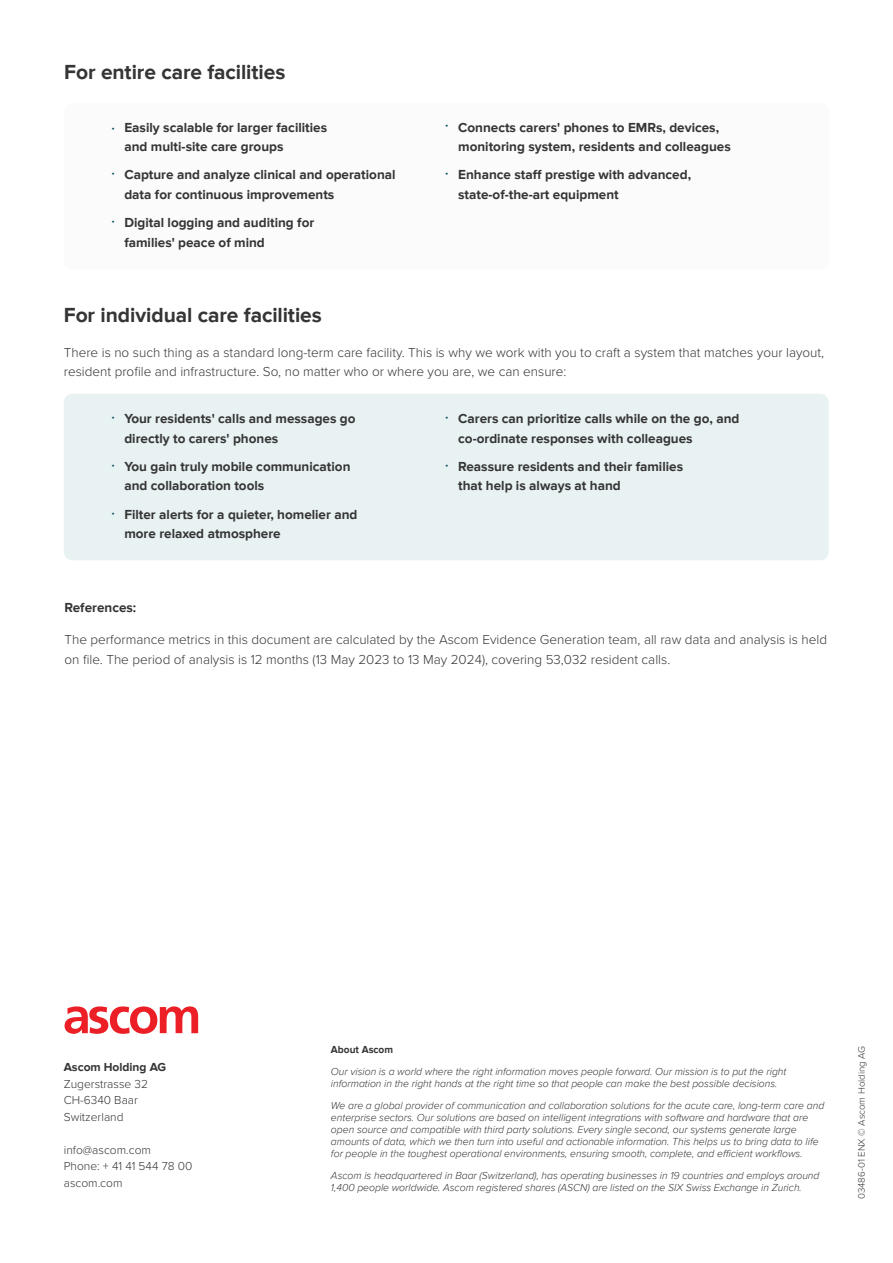
<style>
.page{position:relative;width:893px;height:1263px;background:#fff}
.page>*{position:absolute;margin:0;border:0;box-sizing:border-box;transform-origin:0 0}
.Subheading_3_Super_gray_14_15{font:700 21px "Proxima Nova";letter-spacing:-.005em;color:#363536}
.Subheading_2_Super_gray_9_13{font:700 13.5px/19.5px "Proxima Nova";color:#363536}
.Body_copy_Super_gray_9_13{font:300 13.5px/19.5px "Proxima Nova";color:#363536}
.Legal_sender_Super_gray_8_11{font:300 12px "Proxima Nova";color:#363536}
.Legal_sender_Super_gray_8_11-2{font:700 12px "Proxima Nova";color:#363536}
.Boilerplate_Body_copy_Super_gray_7_8{font:italic 300 10.5px/12px "Proxima Nova";color:#363536}
.Boilerplate_Body_copy_Super_gray_7_8-2{font:700 10.5px "Proxima Nova";color:#363536}
.Material_number_Super_gray_6_5_8{font:300 9.75px "Proxima Nova";color:#363536}
.Preamble_L1{font:300 9.6px "Proxima Nova";color:#064f58}
</style>
<div class="page">
<svg style="left:65px;top:1006px;width:133px;height:28px"></svg>
<div style="left:64px;top:394px;width:765px;height:166px;background:#e8f2f2;border-radius:9px"></div>
<div style="left:64px;top:103px;width:765px;height:167px;background:#fbfbfb;border-radius:9px"></div>
<p class="Subheading_3_Super_gray_14_15" style="left:64px;top:60px;width:223px">For entire care facilities</p>
<p class="Preamble_L1" style="left:111px;top:120px;width:5px">•</p>
<p class="Subheading_2_Super_gray_9_13" style="left:124px;top:118px;width:204px">Easily scalable for larger facilities and multi-site care groups</p>
<p class="Preamble_L1" style="left:111px;top:166px;width:5px">•</p>
<p class="Subheading_2_Super_gray_9_13" style="left:124px;top:165px;width:273px">Capture and analyze clinical and operational data for continuous improvements</p>
<p class="Preamble_L1" style="left:111px;top:214px;width:5px">•</p>
<p class="Subheading_2_Super_gray_9_13" style="left:124px;top:213px;width:191px">Digital logging and auditing for families' peace of mind</p>
<p class="Preamble_L1" style="left:445px;top:118px;width:5px">•</p>
<p class="Preamble_L1" style="left:445px;top:166px;width:5px">•</p>
<p class="Subheading_2_Super_gray_9_13" style="left:458px;top:118px;width:274px">Connects carers' phones to EMRs, devices, monitoring system, residents and colleagues</p>
<p class="Subheading_2_Super_gray_9_13" style="left:458px;top:165px;width:234px">Enhance staff prestige with advanced,</p>
<p class="Subheading_2_Super_gray_9_13" style="left:458px;top:185px;width:162px">state-of-the-art equipment</p>
<p class="Subheading_3_Super_gray_14_15" style="left:64px;top:303px;width:260px">For individual care facilities</p>
<p class="Body_copy_Super_gray_9_13" style="left:64px;top:342px;width:762px">There is no such thing as a standard long-term care facility. This is why we work with you to craft a system that matches your layout, resident profile and infrastructure. So, no matter who or where you are, we can ensure:</p>
<p class="Subheading_2_Super_gray_9_13" style="left:124px;top:409px;width:233px">Your residents' calls and messages go directly to carers' phones</p>
<p class="Subheading_2_Super_gray_9_13" style="left:124px;top:457px;width:228px">You gain truly mobile communication and collaboration tools</p>
<p class="Subheading_2_Super_gray_9_13" style="left:458px;top:457px;width:226px">Reassure residents and their families that help is always at hand</p>
<p class="Subheading_2_Super_gray_9_13" style="left:124px;top:505px;width:235px">Filter alerts for a quieter, homelier and more relaxed atmosphere</p>
<p class="Subheading_2_Super_gray_9_13" style="left:458px;top:409px;width:283px">Carers can prioritize calls while on the go, and co-ordinate responses with colleagues</p>
<p class="Preamble_L1" style="left:111px;top:410px;width:5px">•</p>
<p class="Preamble_L1" style="left:445px;top:410px;width:5px">•</p>
<p class="Preamble_L1" style="left:111px;top:457px;width:5px">•</p>
<p class="Preamble_L1" style="left:445px;top:457px;width:5px">•</p>
<p class="Preamble_L1" style="left:111px;top:505px;width:5px">•</p>
<p class="Subheading_2_Super_gray_9_13" style="left:65px;top:598px;width:73px">References:</p>
<p class="Body_copy_Super_gray_9_13" style="left:65px;top:629px;width:764px">The performance metrics in this document are calculated by the Ascom Evidence Generation team, all raw data and analysis is held on file. The period of analysis is 12 months (13 May 2023 to 13 May 2024), covering 53,032 resident calls.</p>
<p class="Legal_sender_Super_gray_8_11-2" style="left:64px;top:1060px;width:104px">Ascom Holding AG</p>
<p class="Legal_sender_Super_gray_8_11" style="left:64px;top:1075px;width:86px">Zugerstrasse 32</p>
<p class="Legal_sender_Super_gray_8_11" style="left:64px;top:1091px;width:76px">CH-6340 Baar</p>
<p class="Legal_sender_Super_gray_8_11" style="left:64px;top:1108px;width:61px">Switzerland</p>
<p class="Legal_sender_Super_gray_8_11" style="left:64px;top:1141px;width:89px">info@ascom.com</p>
<p class="Legal_sender_Super_gray_8_11" style="left:64px;top:1157px;width:130px">Phone: + 41 41 544 78 00</p>
<p class="Legal_sender_Super_gray_8_11" style="left:64px;top:1174px;width:60px">ascom.com</p>
<p class="Boilerplate_Body_copy_Super_gray_7_8-2" style="left:331px;top:1043px;width:64px">About Ascom</p>
<p class="Boilerplate_Body_copy_Super_gray_7_8" style="left:331px;top:1066px;width:457px">Our vision is a world where the right information moves people forward. Our mission is to put the right information in the right hands at the right time so that people can make the best possible decisions.</p>
<p class="Boilerplate_Body_copy_Super_gray_7_8" style="left:331px;top:1100px;width:495px">We are a global provider of communication and collaboration solutions for the acute care, long-term care and enterprise sectors. Our solutions are based on intelligent integrations with software and hardware that are open source and compatible with third party solutions. Every single second, our systems generate large amounts of data, which we then turn into useful and actionable information. This helps us to bring data to life for people in the toughest operational environments, ensuring smooth, complete, and efficient workflows.</p>
<p class="Boilerplate_Body_copy_Super_gray_7_8" style="left:331px;top:1170px;width:490px">Ascom is headquartered in Baar (Switzerland), has operating businesses in 19 countries and employs around<br>1,400 people worldwide. Ascom registered shares (ASCN) are listed on the SIX Swiss Exchange in Zurich.</p>
<p class="Material_number_Super_gray_6_5_8" style="left:854px;top:1199px;width:155px;rotate:-90deg">03486-01 ENX © Ascom Holding AG</p>
</div>
